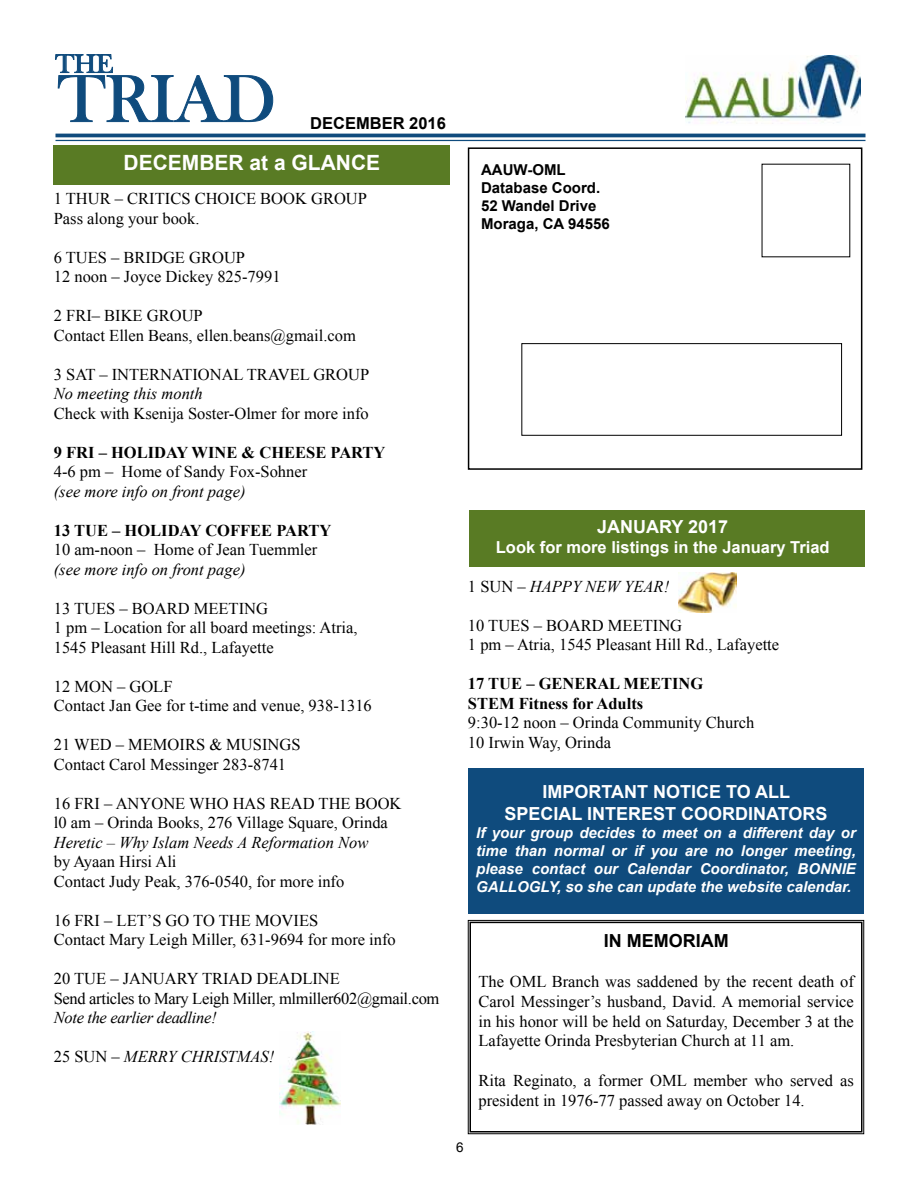
<style>
.page{position:relative;width:918px;height:1188px;background:#fff}
.page>*{position:absolute;margin:0;border:0;box-sizing:border-box;transform-origin:0 0}
.t1{font:69px "Bask Old Face";color:#0f4b7d}
.t2{font:27px "Bask Old Face";color:#0f4b7d}
.t3{font:700 21px "Arial";color:#fff}
.t4{font:700 18px/21.6px "Arial";color:#fff;text-align:center}
.t5{font:700 18px "Arial";color:#000}
.t6{font:16.5px/19.5px "Times New Roman";color:#000}
.t7{font:italic 16.5px "Times New Roman";color:#000}
.t8{font:700 16.5px/19.5px "Times New Roman";color:#000}
.t9{font:16.5px/19.5px "Times New Roman";letter-spacing:-.02em;color:#000}
.t10{font:700 16.5px "Arial";color:#fff}
.t11{font:italic 16.5px "Times New Roman";letter-spacing:-.02em;color:#000}
.t12{font:700 16.5px "Arial";color:#000}
.t13{font:italic 700 15px/18px "Arial";color:#fff;text-align:justify}
.t14{font:700 15px/18px "Arial";color:#000}
.t15{font:13.5px "Arial";color:#000}
.s1{font-style:normal}
</style>
<div class="page">
<div style="left:468px;top:147px;width:394px;height:323px;border:2px solid #000"></div>
<div style="left:469px;top:511px;width:396px;height:56px;background:#597b24"></div>
<div style="left:53px;top:146px;width:396px;height:39px;background:#597b24"></div>
<div style="left:522px;top:343px;width:320px;height:92px;border:1px solid #000"></div>
<svg style="left:55px;top:54px;width:218px;height:68px"></svg>
<img style="left:686px;top:56px;width:175px;height:68px">
<svg style="left:56px;top:137px;width:810px;height:3px"></svg>
<hr style="left:56px;top:134px;width:810px;height:3px;background:#0f4b7d">
<hr style="left:56px;top:140px;width:810px;height:1px;background:#0f4b7d">
<div style="left:468px;top:768px;width:396px;height:146px;background:#0f4b7d"></div>
<img style="left:280px;top:1031px;width:60px;height:93px">
<img style="left:679px;top:572px;width:58px;height:40px">
<svg style="left:468px;top:920px;width:396px;height:214px"></svg>
<div style="left:470px;top:922px;width:392px;height:210px;border:2px solid #000"></div>
<h2 class="t2" style="left:56px;top:49px;width:59px">THE</h2>
<h1 class="t1" style="left:58px;top:61px;width:219px">TRIAD</h1>
<p class="t12" style="left:310px;top:112px;width:137px">DECEMBER 2016</p>
<p class="t3" style="left:124px;top:149px;width:258px">DECEMBER at a GLANCE</p>
<p class="t6" style="left:54px;top:189px;width:315px">1 THUR – CRITICS CHOICE BOOK GROUP<br>Pass along your book.</p>
<p class="t6" style="left:54px;top:247px;width:228px">6 TUES – BRIDGE GROUP<br>12 noon – Joyce Dickey 825-7991</p>
<p class="t6" style="left:54px;top:306px;width:304px">2 FRI– BIKE GROUP<br>Contact Ellen Beans, ellen.beans@gmail.com</p>
<p class="t6" style="left:54px;top:364px;width:317px">3 SAT – INTERNATIONAL TRAVEL GROUP</p>
<p class="t7" style="left:54px;top:382px;width:150px">No meeting this month</p>
<p class="t6" style="left:54px;top:403px;width:316px">Check with Ksenija Soster-Olmer for more info</p>
<p class="t8" style="left:54px;top:442px;width:333px">9 FRI – HOLIDAY WINE &amp; CHEESE PARTY</p>
<p class="t6" style="left:54px;top:462px;width:255px">4-6 pm – Home of Sandy Fox-Sohner</p>
<p class="t7" style="left:54px;top:480px;width:193px">(see more info on front page)</p>
<p class="t8" style="left:54px;top:520px;width:279px">13 TUE – HOLIDAY COFFEE PARTY</p>
<p class="t6" style="left:54px;top:540px;width:265px">10 am-noon – Home of Jean Tuemmler</p>
<p class="t7" style="left:54px;top:558px;width:193px">(see more info on front page)</p>
<p class="t6" style="left:54px;top:598px;width:305px">13 TUES – BOARD MEETING<br>1 pm – Location for all board meetings: Atria,<br>1545 Pleasant Hill Rd., Lafayette</p>
<p class="t6" style="left:54px;top:676px;width:320px">12 MON – GOLF<br>Contact Jan Gee for t-time and venue, 938-1316</p>
<p class="t6" style="left:54px;top:735px;width:248px">21 WED – MEMOIRS &amp; MUSINGS<br>Contact Carol Messinger 283-8741</p>
<p class="t6" style="left:54px;top:793px;width:349px">16 FRI – ANYONE WHO HAS READ THE BOOK l0 am – Orinda Books, 276 Village Square, Orinda</p>
<p class="t7" style="left:54px;top:831px;width:316px">Heretic – Why Islam Needs A Reformation Now</p>
<p class="t6" style="left:54px;top:852px;width:292px">by Ayaan Hirsi Ali<br>Contact Judy Peak, 376-0540, for more info</p>
<p class="t6" style="left:54px;top:910px;width:344px">16 FRI – LET’S GO TO THE MOVIES<br>Contact Mary Leigh Miller, 631-9694 for more info</p>
<p class="t9" style="left:54px;top:969px;width:387px">20 TUE – JANUARY TRIAD DEADLINE<br>Send articles to Mary Leigh Miller, mlmiller602@gmail.com</p>
<p class="t11" style="left:54px;top:1006px;width:164px">Note the earlier deadline!</p>
<p class="t7" style="left:54px;top:1045px;width:222px"><span class="s1">25 SUN –</span> MERRY CHRISTMAS!</p>
<p class="t14" style="left:481px;top:161px;width:130px">AAUW-OML<br>Database Coord.<br>52 Wandel Drive<br>Moraga, CA 94556</p>
<p class="t4" style="left:597px;top:517px;width:133px">JANUARY 2017</p>
<p class="t10" style="left:496px;top:536px;width:335px">Look for more listings in the January Triad</p>
<p class="t7" style="left:468px;top:575px;width:203px"><span class="s1">1 SUN –</span> HAPPY NEW YEAR!</p>
<p class="t6" style="left:468px;top:615px;width:313px">10 TUES – BOARD MEETING<br>1 pm – Atria, 1545 Pleasant Hill Rd., Lafayette</p>
<p class="t8" style="left:468px;top:674px;width:237px">17 TUE – GENERAL MEETING<br>STEM Fitness for Adults</p>
<p class="t6" style="left:468px;top:713px;width:288px">9:30-12 noon – Orinda Community Church<br>10 Irwin Way, Orinda</p>
<p class="t4" style="left:505px;top:782px;width:325px">IMPORTANT NOTICE TO ALL<br>SPECIAL INTEREST COORDINATORS</p>
<p class="t13" style="left:476px;top:824px;width:381px">If your group decides to meet on a different day or time than normal or if you are no longer meeting, please contact our Calendar Coordinator, BONNIE GALLOGLY, so she can update the website calendar.</p>
<p class="t5" style="left:604px;top:929px;width:126px">IN MEMORIAM</p>
<p class="t6" style="left:478px;top:971px;width:377px;text-align:justify">The OML Branch was saddened by the recent death of Carol Messinger’s husband, David. A memorial service in his honor will be held on Saturday, December 3 at the Lafayette Orinda Presbyterian Church at 11 am.</p>
<p class="t6" style="left:478px;top:1070px;width:377px">Rita Reginato, a former OML member who served as president in 1976-77 passed away on October 14.</p>
<p class="t15" style="left:456px;top:1139px;width:9px">6</p>
</div>
